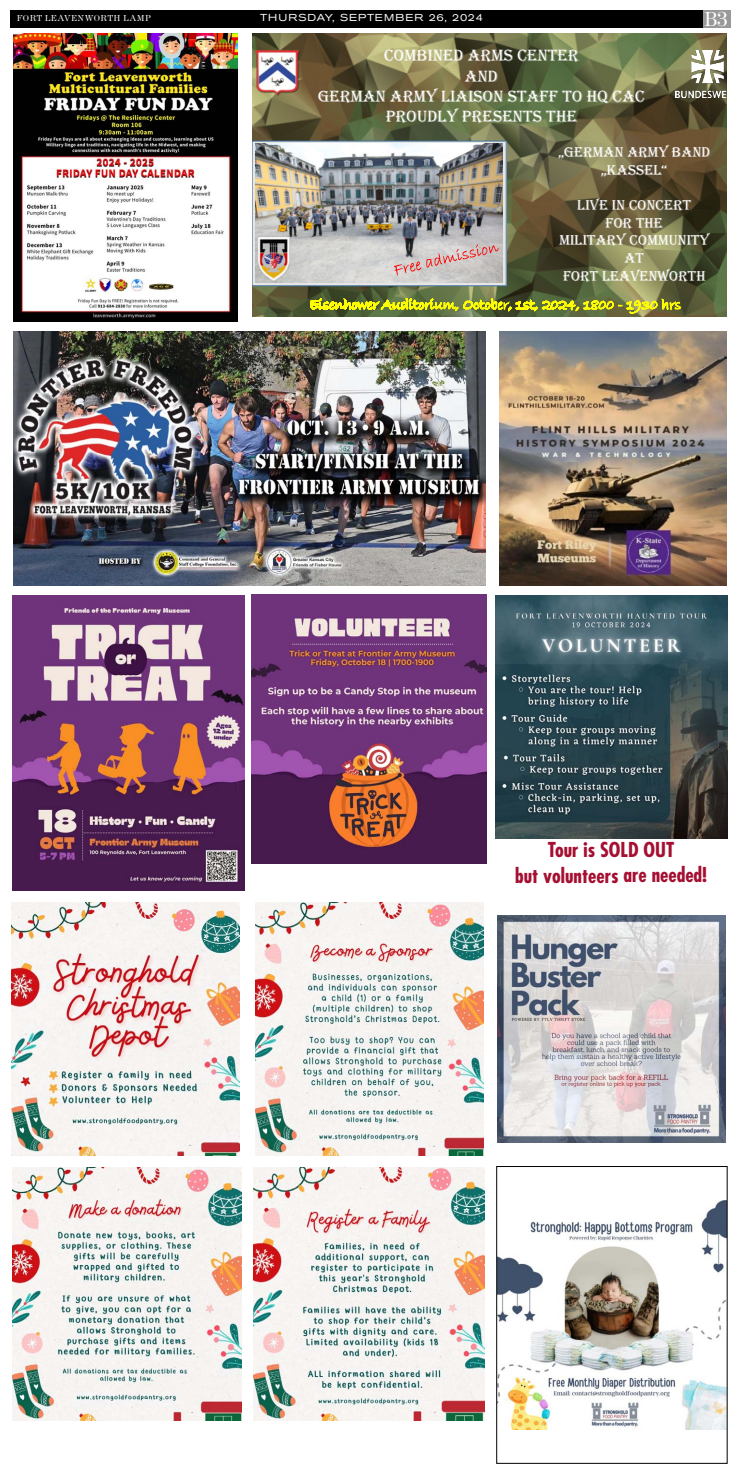
<style>
.page{position:relative;width:738px;height:1476px;background:#fff}
.page>*{position:absolute;margin:0;border:0;box-sizing:border-box;transform-origin:0 0}
.t1{font:21px "Modern M216 Lgt";color:#fff;scale:.91 1}
.t2{font:700 condensed 20px/25.9px "Futura";color:#a50f32;text-align:center}
.t3{font:16.9px/20.2px "Algerian";color:#fff;text-align:center}
.t4{font:14.7px/17.7px "Algerian";color:#fff;text-align:center}
.t5{font:14.7px "Bradley Hand ITC";letter-spacing:.005em;color:#ff0}
.t6{font:expanded 10px "Akzidenz Grotesk BE";letter-spacing:.095em;color:#fff}
.t7{font:9px "Modern M216 Lgt";letter-spacing:.05em;color:#fff}
</style>
<div class="page">
<div style="left:11px;top:10px;width:718px;height:18px;background:#000"></div>
<div style="left:703px;top:10px;width:28px;height:18px;background:#999"></div>
<img style="left:12px;top:595px;width:233px;height:295px">
<img style="left:253px;top:33px;width:473px;height:283px">
<img style="left:675px;top:50px;width:51px;height:48px">
<img style="left:256px;top:50px;width:43px;height:45px">
<img style="left:253px;top:141px;width:253px;height:145px">
<img style="left:496px;top:595px;width:231px;height:243px">
<img style="left:14px;top:33px;width:223px;height:289px">
<img style="left:13px;top:331px;width:472px;height:255px">
<img style="left:500px;top:331px;width:226px;height:255px">
<img style="left:11px;top:902px;width:229px;height:253px">
<img style="left:12px;top:1167px;width:229px;height:254px">
<img style="left:256px;top:902px;width:228px;height:253px">
<img style="left:254px;top:1167px;width:230px;height:253px">
<img style="left:498px;top:1200px;width:228px;height:230px">
<div style="left:496px;top:1166px;width:232px;height:298px;border:1px solid #000"></div>
<img style="left:498px;top:915px;width:227px;height:228px">
<img style="left:252px;top:595px;width:235px;height:268px">
<p class="t7" style="left:17px;top:15px;width:136px">FORT LEAVENWORTH LAMP</p>
<p class="t6" style="left:260px;top:14px;width:224px">THURSDAY, SEPTEMBER 26, 2024</p>
<h1 class="t1" style="left:704px;top:12px;width:28px">B3</h1>
<p class="t3" style="left:318px;top:46px;width:329px">COMBINED ARMS CENTER<br>AND<br>GERMAN ARMY LIAISON STAFF TO HQ CAC<br>PROUDLY PRESENTS THE</p>
<p class="t4" style="left:558px;top:143px;width:154px">„GERMAN ARMY BAND „KASSEL“</p>
<p class="t4" style="left:559px;top:197px;width:151px">LIVE IN CONCERT<br>FOR THE<br>MILITARY COMMUNITY<br>AT<br>FORT LEAVENWORTH</p>
<p class="t5" style="left:309px;top:295px;width:373px">Eisenhower Auditorium, October, 1st, 2024, 1800 - 1930 hrs</p>
<h2 class="t2" style="left:515px;top:838px;width:194px">Tour is SOLD OUT<br>but volunteers are needed!</h2>
</div>
